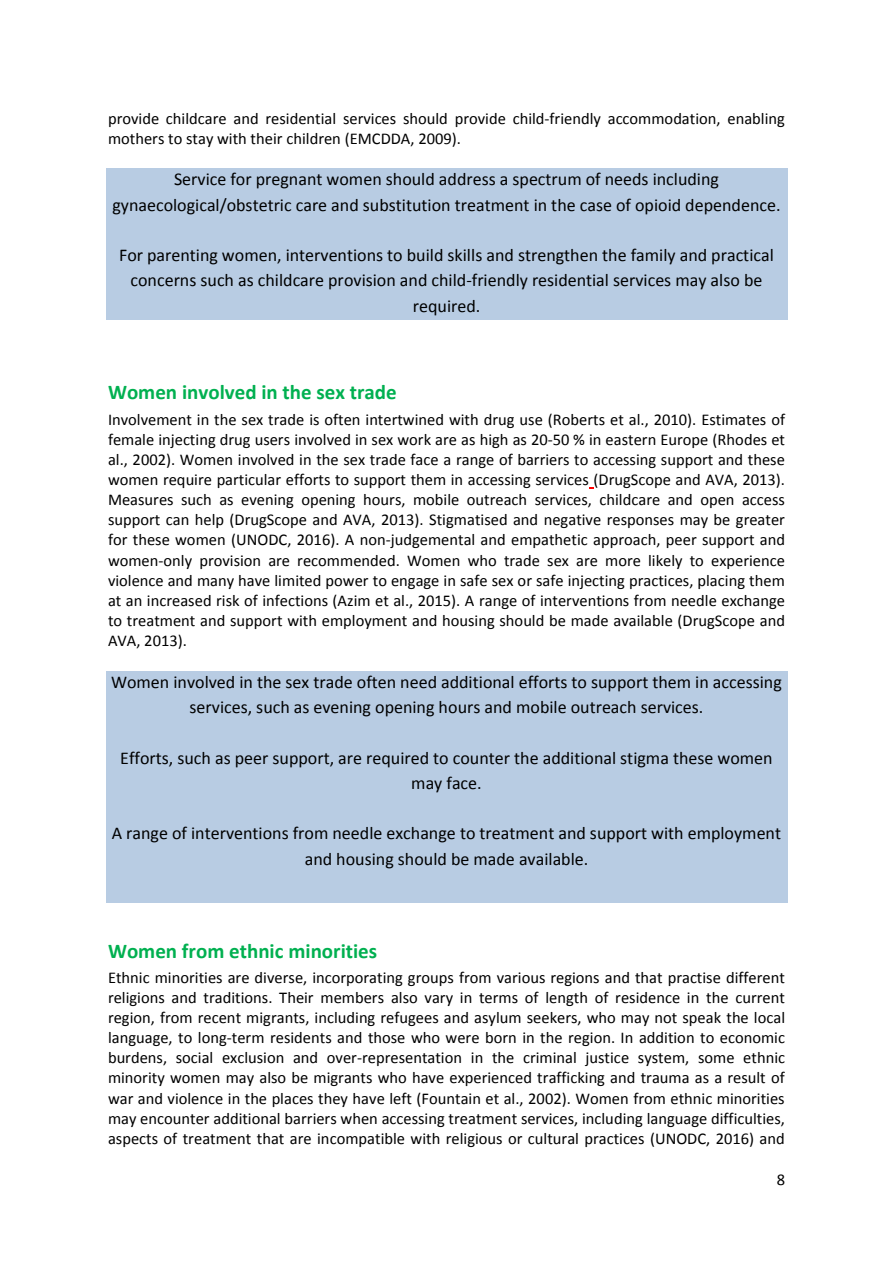
<style>
.page{position:relative;width:893px;height:1263px;background:#fff}
.page>*{position:absolute;margin:0;border:0;box-sizing:border-box;transform-origin:0 0}
.t1{font:700 21px "Calibri";color:#00b050}
.t2{font:18px/25.3px "Calibri";color:#000;text-align:center}
.t3{font:16.5px/20.1px "Calibri";color:#000;text-align:justify}
</style>
<div class="page">
<div style="left:106px;top:168px;width:681px;height:26px;background:#b8cce3"></div>
<div style="left:106px;top:194px;width:681px;height:25px;background:#b8cce3"></div>
<div style="left:106px;top:219px;width:681px;height:25px;background:#b8cce3"></div>
<div style="left:106px;top:244px;width:681px;height:25px;background:#b8cce3"></div>
<div style="left:106px;top:269px;width:681px;height:26px;background:#b8cce3"></div>
<div style="left:106px;top:295px;width:681px;height:25px;background:#b8cce3"></div>
<div style="left:106px;top:671px;width:681px;height:25px;background:#b8cce3"></div>
<div style="left:106px;top:696px;width:681px;height:25px;background:#b8cce3"></div>
<div style="left:106px;top:721px;width:681px;height:26px;background:#b8cce3"></div>
<div style="left:106px;top:747px;width:681px;height:25px;background:#b8cce3"></div>
<div style="left:106px;top:772px;width:681px;height:25px;background:#b8cce3"></div>
<div style="left:106px;top:797px;width:681px;height:25px;background:#b8cce3"></div>
<div style="left:106px;top:822px;width:681px;height:26px;background:#b8cce3"></div>
<div style="left:106px;top:848px;width:681px;height:25px;background:#b8cce3"></div>
<div style="left:106px;top:873px;width:681px;height:29px;background:#b8cce3"></div>
<p class="t3" style="left:108px;top:109px;width:678px">provide childcare and residential services should provide child-friendly accommodation, enabling mothers to stay with their children (EMCDDA, 2009).</p>
<p class="t2" style="left:112px;top:168px;width:670px">Service for pregnant women should address a spectrum of needs including gynaecological/obstetric care and substitution treatment in the case of opioid dependence.</p>
<p class="t2" style="left:119px;top:244px;width:656px">For parenting women, interventions to build skills and strengthen the family and practical concerns such as childcare provision and child-friendly residential services may also be required.</p>
<p class="t1" style="left:108px;top:385px;width:290px">Women involved in the sex trade</p>
<p class="t3" style="left:108px;top:410px;width:678px">Involvement in the sex trade is often intertwined with drug use (Roberts et al., 2010). Estimates of female injecting drug users involved in sex work are as high as 20-50 % in eastern Europe (Rhodes et al., 2002). Women involved in the sex trade face a range of barriers to accessing support and these women require particular efforts to support them in accessing services (DrugScope and AVA, 2013).<br>Measures such as evening opening hours, mobile outreach services, childcare and open access support can help (DrugScope and AVA, 2013). Stigmatised and negative responses may be greater for these women (UNODC, 2016). A non-judgemental and empathetic approach, peer support and women-only provision are recommended. Women who trade sex are more likely to experience violence and many have limited power to engage in safe sex or safe injecting practices, placing them at an increased risk of infections (Azim et al., 2015). A range of interventions from needle exchange to treatment and support with employment and housing should be made available (DrugScope and AVA, 2013).</p>
<p class="t2" style="left:111px;top:670px;width:672px">Women involved in the sex trade often need additional efforts to support them in accessing services, such as evening opening hours and mobile outreach services.</p>
<p class="t2" style="left:120px;top:746px;width:654px">Efforts, such as peer support, are required to counter the additional stigma these women may face.</p>
<p class="t2" style="left:112px;top:822px;width:671px">A range of interventions from needle exchange to treatment and support with employment and housing should be made available.</p>
<p class="t1" style="left:108px;top:943px;width:271px">Women from ethnic minorities</p>
<p class="t3" style="left:108px;top:968px;width:679px">Ethnic minorities are diverse, incorporating groups from various regions and that practise different religions and traditions. Their members also vary in terms of length of residence in the current region, from recent migrants, including refugees and asylum seekers, who may not speak the local language, to long-term residents and those who were born in the region. In addition to economic burdens, social exclusion and over-representation in the criminal justice system, some ethnic minority women may also be migrants who have experienced trafficking and trauma as a result of war and violence in the places they have left (Fountain et al., 2002). Women from ethnic minorities may encounter additional barriers when accessing treatment services, including language difficulties, aspects of treatment that are incompatible with religious or cultural practices (UNODC, 2016) and</p>
<p class="t3" style="left:777px;top:1171px;width:10px">8</p>
</div>
